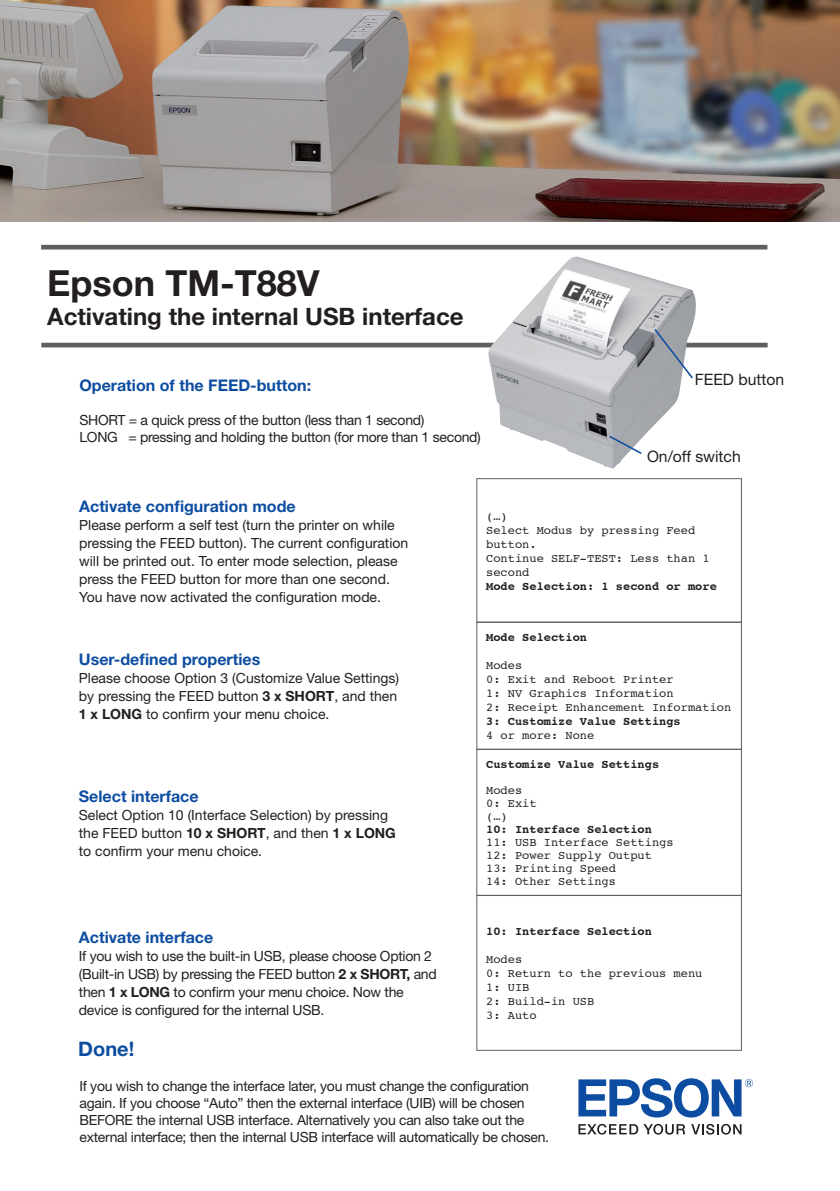
<style>
.page{position:relative;width:840px;height:1191px;background:#fff}
.page>*{position:absolute;margin:0;border:0;box-sizing:border-box;transform-origin:0 0}
.t1{font:700 36px "Helvetica Neue";color:#231f20}
.t2{font:700 24px "Helvetica Neue";color:#231f20}
.t3{font:700 20px "Helvetica Neue";color:#0d4da1}
.t4{font:700 16px "Helvetica Neue";color:#0d4da1}
.t5{font:15.8px "Helvetica Neue";color:#231f20}
.t6{font:14px/16.8px "Helvetica Neue";letter-spacing:-.02em;color:#231f20}
.t7{font:14px/18px "Helvetica Neue";color:#231f20}
.t8{font:12px/14px "Courier";color:#231f20}
.t9{font:700 12px "Courier";color:#231f20}
.s1{font-weight:700}
</style>
<div class="page">
<hr style="left:41px;top:245px;width:726px;height:4px;background:#5f5f62">
<hr style="left:41px;top:343px;width:726px;height:4px;background:#5f5f62">
<svg style="left:578px;top:1123px;width:106px;height:11px"></svg>
<svg style="left:691px;top:1123px;width:50px;height:11px"></svg>
<svg style="left:578px;top:1078px;width:174px;height:39px"></svg>
<hr style="left:571px;top:1073px;width:183px;height:1px;background:#231f20">
<hr style="left:571px;top:1190px;width:183px;height:1px;background:#231f20">
<img style="left:0;top:0;width:839px;height:221px">
<img style="left:488px;top:256px;width:207px;height:212px">
<svg style="left:652px;top:327px;width:42px;height:53px"></svg>
<svg style="left:607px;top:434px;width:36px;height:21px"></svg>
<div style="left:476px;top:478px;width:265px;height:144px;border:1px solid #5f5f62"></div>
<div style="left:476px;top:622px;width:265px;height:127px;border:1px solid #5f5f62"></div>
<div style="left:476px;top:749px;width:265px;height:146px;border:1px solid #5f5f62"></div>
<div style="left:476px;top:895px;width:265px;height:155px;border:1px solid #5f5f62"></div>
<h1 class="t1" style="left:47px;top:261px;width:274px">Epson TM-T88V</h1>
<h2 class="t2" style="left:47px;top:301px;width:417px">Activating the internal USB interface</h2>
<p class="t4" style="left:79px;top:376px;width:233px">Operation of the FEED-button:</p>
<p class="t6" style="left:79px;top:411px;width:403px">SHORT = a quick press of the button (less than 1 second)<br>LONG = pressing and holding the button (for more than 1 second)</p>
<p class="t5" style="left:694px;top:370px;width:91px">FEED button</p>
<p class="t5" style="left:646px;top:446px;width:95px">On/off switch</p>
<p class="t4" style="left:79px;top:496px;width:218px">Activate configuration mode</p>
<p class="t7" style="left:79px;top:515px;width:330px">Please perform a self test (turn the printer on while pressing the FEED button). The current configuration will be printed out. To enter mode selection, please press the FEED button for more than one second.<br>You have now activated the configuration mode.</p>
<p class="t4" style="left:79px;top:649px;width:183px">User-defined properties</p>
<p class="t7" style="left:79px;top:669px;width:321px">Please choose Option 3 (Customize Value Settings) by pressing the FEED button <span class="s1">3 x SHORT</span>, and then<br><span class="s1">1 x LONG</span> to confirm your menu choice.</p>
<p class="t4" style="left:79px;top:786px;width:121px">Select interface</p>
<p class="t7" style="left:79px;top:805px;width:318px">Select Option 10 (Interface Selection) by pressing the FEED button <span class="s1">10 x SHORT</span>, and then <span class="s1">1 x LONG </span>to confirm your menu choice.</p>
<p class="t4" style="left:79px;top:927px;width:136px">Activate interface</p>
<p class="t6" style="left:79px;top:947px;width:359px;line-height:18px">If you wish to use the built-in USB, please choose Option 2 (Built-in USB) by pressing the FEED button <span class="s1">2 x SHORT,</span> and then <span class="s1">1 x LONG</span> to confirm your menu choice. Now the device is configured for the internal USB.</p>
<h3 class="t3" style="left:78px;top:1036px;width:57px">Done!</h3>
<p class="t8" style="left:486px;top:509px;width:225px">(…)<br>Select Modus by pressing Feed button.<br>Continue SELF-TEST: Less than 1 second</p>
<p class="t9" style="left:486px;top:576px;width:232px">Mode Selection: 1 second or more</p>
<p class="t9" style="left:486px;top:628px;width:102px">Mode Selection</p>
<p class="t8" style="left:486px;top:658px;width:246px">Modes<br>0: Exit and Reboot Printer<br>1: NV Graphics Information<br>2: Receipt Enhancement Information</p>
<p class="t9" style="left:486px;top:712px;width:196px">3: Customize Value Settings</p>
<p class="t8" style="left:486px;top:728px;width:110px">4 or more: None</p>
<p class="t9" style="left:486px;top:755px;width:174px">Customize Value Settings</p>
<p class="t8" style="left:486px;top:784px;width:52px;line-height:13px">Modes<br>0: Exit (…)</p>
<p class="t9" style="left:486px;top:820px;width:167px">10: Interface Selection</p>
<p class="t8" style="left:486px;top:835px;width:189px;line-height:13px">11: USB Interface Settings<br>12: Power Supply Output<br>13: Printing Speed<br>14: Other Settings</p>
<p class="t9" style="left:486px;top:922px;width:167px">10: Interface Selection</p>
<p class="t8" style="left:486px;top:952px;width:218px">Modes<br>0: Return to the previous menu<br>1: UIB<br>2: Build-in USB<br>3: Auto</p>
<p class="t6" style="left:79px;top:1077px;width:471px">If you wish to change the interface later, you must change the configuration again. If you choose “Auto” then the external interface (UIB) will be chosen BEFORE the internal USB interface. Alternatively you can also take out the external interface; then the internal USB interface will automatically be chosen.</p>
</div>
